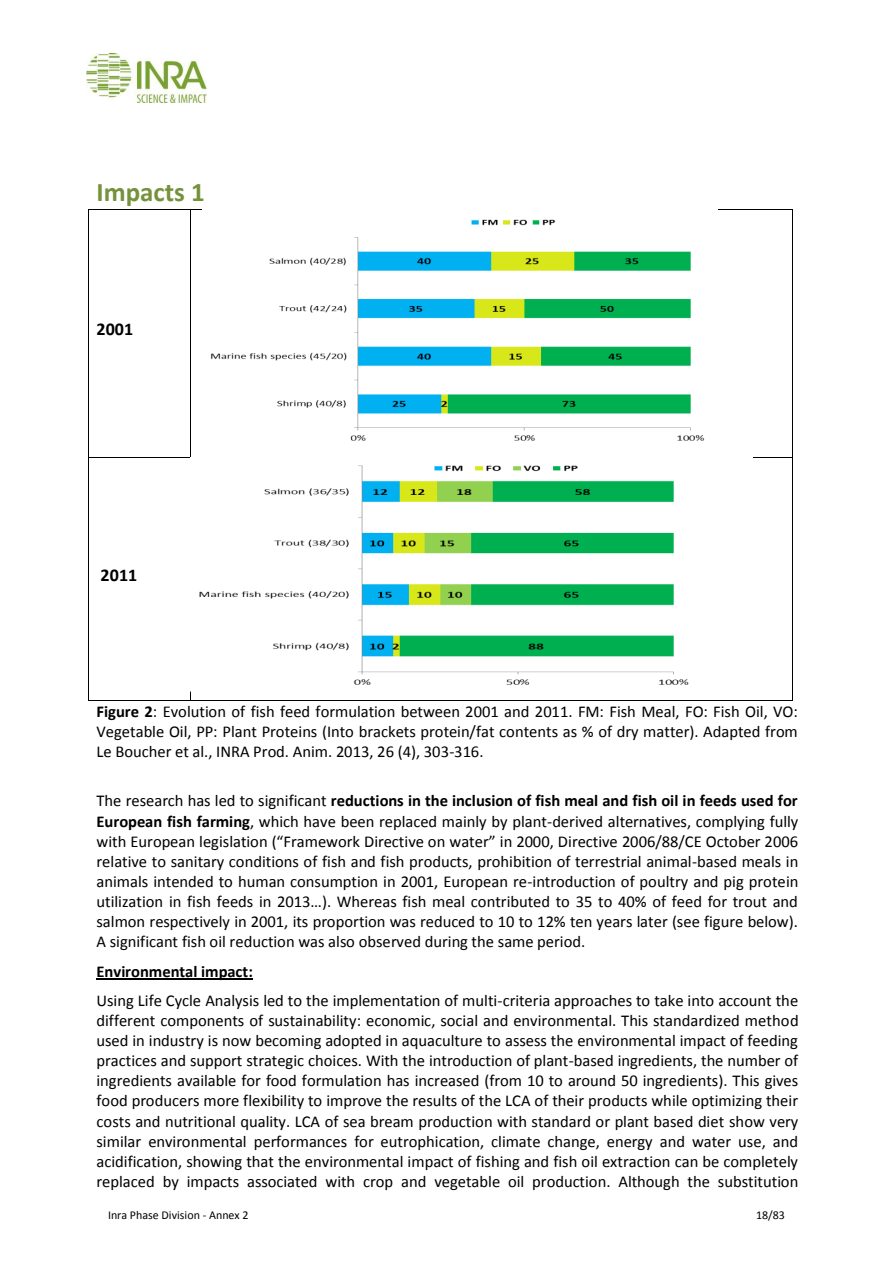
<style>
.page{position:relative;width:893px;height:1263px;background:#fff}
.page>*{position:absolute;margin:0;border:0;box-sizing:border-box;transform-origin:0 0}
.t1{font:700 27px "Calibri";color:#76923c}
.t2{font:700 18px "Calibri";letter-spacing:.005em;color:#000}
.t3{font:16.5px/20.1px "Calibri";color:#000;text-align:justify}
.t4{font:700 16.5px "Calibri";color:#000}
.t5{font:12px "Calibri";color:#000}
.s1{font-weight:700}
</style>
<div class="page">
<img style="left:86px;top:53px;width:121px;height:50px">
<hr style="left:89px;top:209px;width:101px;height:1px;background:#000">
<hr style="left:191px;top:209px;width:601px;height:1px;background:#000">
<hr style="left:88px;top:209px;width:1px;height:248px;background:#000">
<hr style="left:190px;top:209px;width:1px;height:248px;background:#000">
<hr style="left:792px;top:209px;width:1px;height:248px;background:#000">
<hr style="left:89px;top:457px;width:101px;height:1px;background:#000">
<hr style="left:191px;top:457px;width:601px;height:1px;background:#000">
<hr style="left:88px;top:457px;width:1px;height:243px;background:#000">
<hr style="left:89px;top:700px;width:101px;height:1px;background:#000">
<hr style="left:190px;top:457px;width:1px;height:243px;background:#000">
<hr style="left:191px;top:700px;width:601px;height:1px;background:#000">
<hr style="left:792px;top:457px;width:1px;height:243px;background:#000">
<hr style="left:97px;top:978px;width:156px;height:1px;background:#000">
<img style="left:199px;top:465px;width:490px;height:220px">
<img style="left:203px;top:209px;width:515px;height:232px">
<h1 class="t1" style="left:97px;top:181px;width:110px">Impacts 1</h1>
<p class="t2" style="left:97px;top:321px;width:38px">2001</p>
<p class="t2" style="left:101px;top:567px;width:38px">2011</p>
<p class="t3" style="left:97px;top:703px;width:703px"><span class="s1">Figure 2</span>: Evolution of fish feed formulation between 2001 and 2011. FM: Fish Meal, FO: Fish Oil, VO:<br>Vegetable Oil, PP: Plant Proteins (Into brackets protein/fat contents as % of dry matter). Adapted from Le Boucher et al., INRA Prod. Anim. 2013, 26 (4), 303-316.</p>
<p class="t3" style="left:97px;top:792px;width:704px">The research has led to significant <span class="s1">reductions in the inclusion of fish meal and fish oil in feeds used for European fish farming</span>, which have been replaced mainly by plant-derived alternatives, complying fully with European legislation (“Framework Directive on water” in 2000, Directive 2006/88/CE October 2006 relative to sanitary conditions of fish and fish products, prohibition of terrestrial animal-based meals in animals intended to human consumption in 2001, European re-introduction of poultry and pig protein utilization in fish feeds in 2013…). Whereas fish meal contributed to 35 to 40% of feed for trout and salmon respectively in 2001, its proportion was reduced to 10 to 12% ten years later (see figure below).<br>A significant fish oil reduction was also observed during the same period.</p>
<p class="t4" style="left:97px;top:964px;width:158px">Environmental impact:</p>
<p class="t3" style="left:97px;top:991px;width:704px">Using Life Cycle Analysis led to the implementation of multi-criteria approaches to take into account the different components of sustainability: economic, social and environmental. This standardized method used in industry is now becoming adopted in aquaculture to assess the environmental impact of feeding practices and support strategic choices. With the introduction of plant-based ingredients, the number of ingredients available for food formulation has increased (from 10 to around 50 ingredients). This gives food producers more flexibility to improve the results of the LCA of their products while optimizing their costs and nutritional quality. LCA of sea bream production with standard or plant based diet show very similar environmental performances for eutrophication, climate change, energy and water use, and acidification, showing that the environmental impact of fishing and fish oil extraction can be completely replaced by impacts associated with crop and vegetable oil production. Although the substitution</p>
<p class="t5" style="left:108px;top:1208px;width:142px">Inra Phase Division - Annex 2</p>
<p class="t5" style="left:756px;top:1208px;width:30px">18/83</p>
</div>
